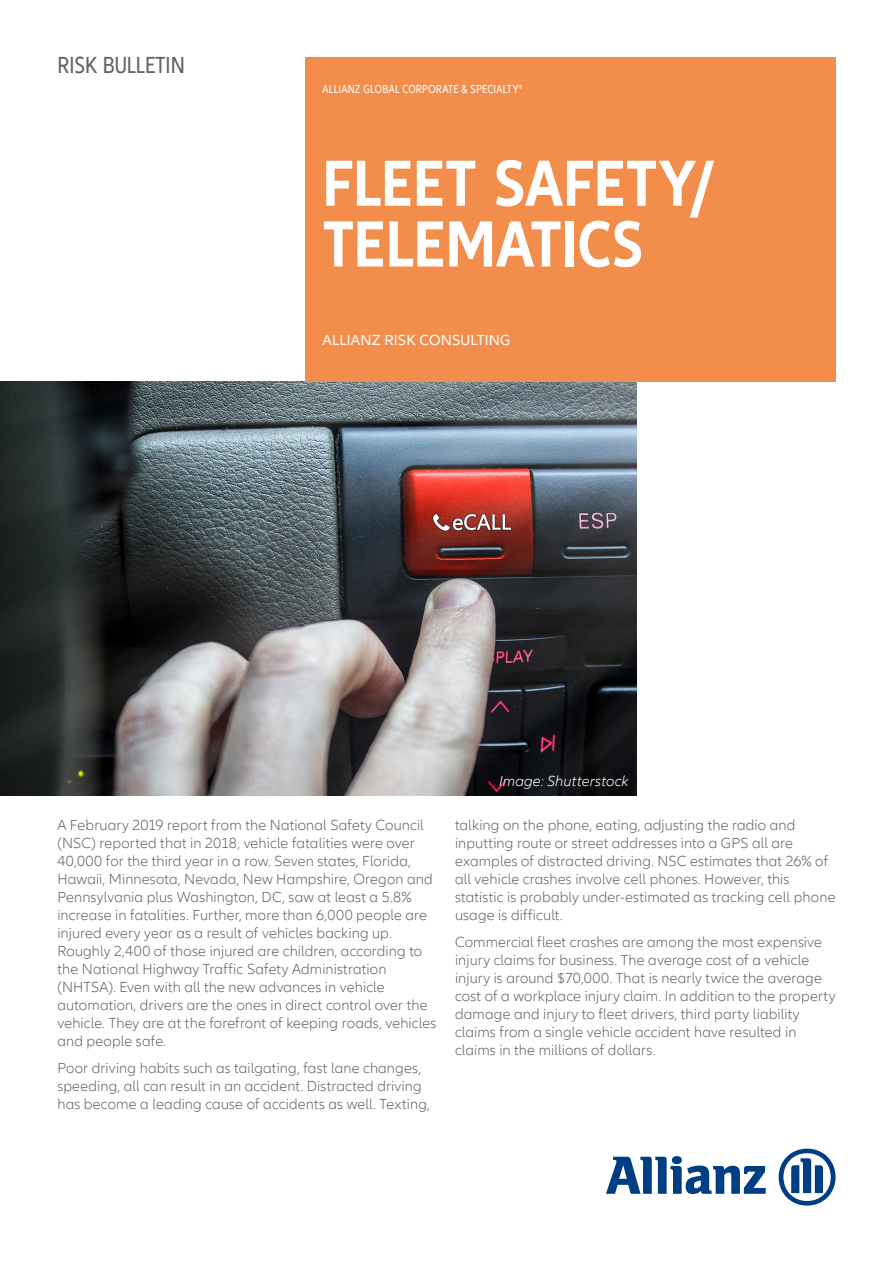
<style>
.page{position:relative;width:893px;height:1263px;background:#fff}
.page>*{position:absolute;margin:0;border:0;box-sizing:border-box;transform-origin:0 0}
.t1{font:700 condensed 67.5px/60.8px "Allianz Neo";color:#fff}
.t2{font:condensed 24px "Allianz Neo";color:#636362}
.t3{font:300 15px/18px "Allianz Neo";letter-spacing:.01em;color:#636362}
.t4{font:15px "Allianz Neo";letter-spacing:.015em;color:#fff}
.t5{font:italic 300 15px "Allianz Neo";letter-spacing:.01em;color:#fff}
.t6{font:condensed 12px "Allianz Neo";letter-spacing:.025em;color:#fff}
</style>
<div class="page">
<svg style="left:606px;top:1156px;width:160px;height:38px"></svg>
<svg style="left:779px;top:1148px;width:57px;height:57px"></svg>
<img style="left:0;top:381px;width:637px;height:414px">
<div style="left:305px;top:57px;width:531px;height:324px;background:#f28d4c"></div>
<h2 class="t2" style="left:57px;top:52px;width:129px">RISK BULLETIN</h2>
<p class="t6" style="left:322px;top:83px;width:201px">ALLIANZ GLOBAL CORPORATE &amp; SPECIALTY®</p>
<h1 class="t1" style="left:322px;top:154px;width:394px">FLEET SAFETY/<br>TELEMATICS</h1>
<p class="t4" style="left:322px;top:332px;width:189px">ALLIANZ RISK CONSULTING</p>
<p class="t5" style="left:499px;top:772px;width:131px">Image: Shutterstock</p>
<p class="t3" style="left:57px;top:816px;width:380px">A February 2019 report from the National Safety Council (NSC) reported that in 2018, vehicle fatalities were over 40,000 for the third year in a row. Seven states, Florida, Hawaii, Minnesota, Nevada, New Hampshire, Oregon and Pennsylvania plus Washington, DC, saw at least a 5.8% increase in fatalities. Further, more than 6,000 people are injured every year as a result of vehicles backing up.<br>Roughly 2,400 of those injured are children, according to the National Highway Traffic Safety Administration (NHTSA). Even with all the new advances in vehicle automation, drivers are the ones in direct control over the vehicle. They are at the forefront of keeping roads, vehicles and people safe.</p>
<p class="t3" style="left:57px;top:1059px;width:374px">Poor driving habits such as tailgating, fast lane changes, speeding, all can result in an accident. Distracted driving has become a leading cause of accidents as well. Texting,</p>
<p class="t3" style="left:455px;top:816px;width:382px">talking on the phone, eating, adjusting the radio and inputting route or street addresses into a GPS all are examples of distracted driving. NSC estimates that 26% of all vehicle crashes involve cell phones. However, this statistic is probably under-estimated as tracking cell phone usage is difficult.</p>
<p class="t3" style="left:455px;top:933px;width:382px">Commercial fleet crashes are among the most expensive injury claims for business. The average cost of a vehicle injury is around $70,000. That is nearly twice the average cost of a workplace injury claim. In addition to the property damage and injury to fleet drivers, third party liability claims from a single vehicle accident have resulted in claims in the millions of dollars.</p>
</div>
